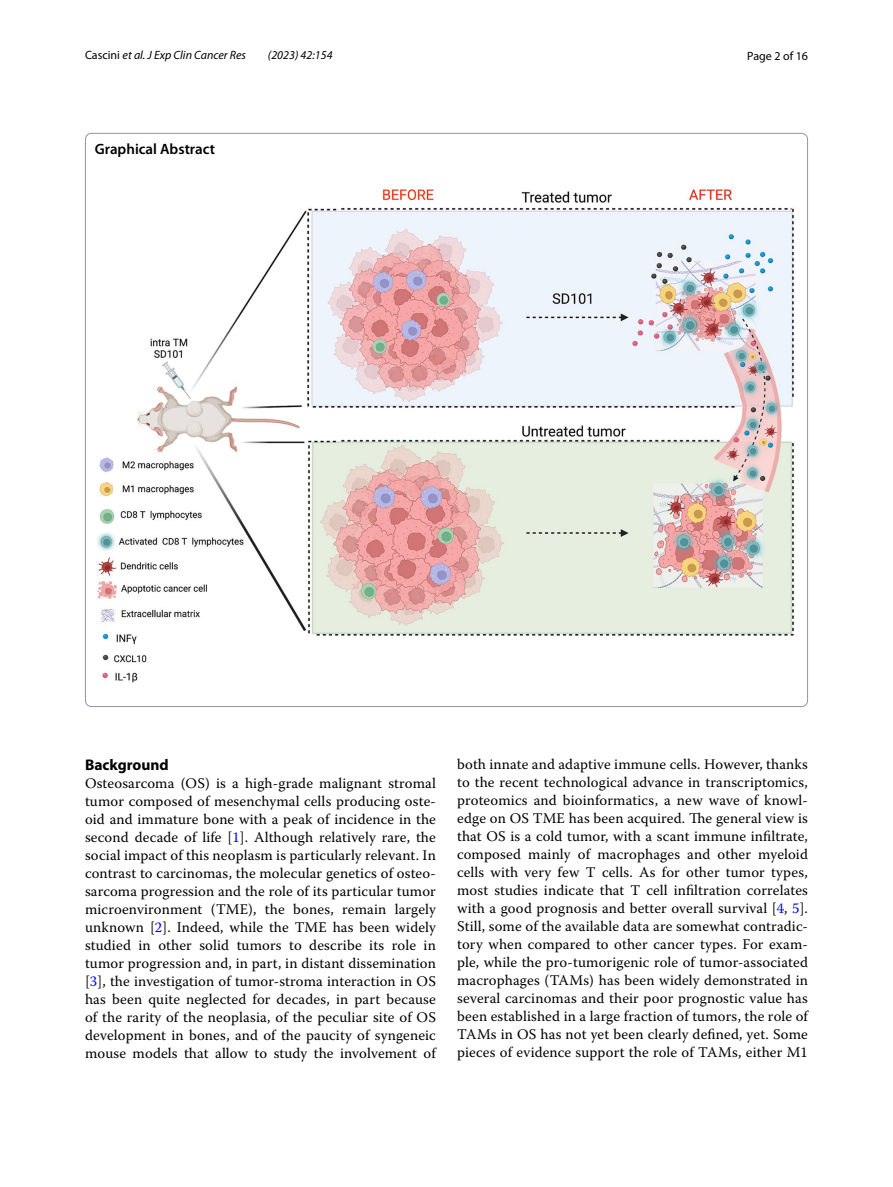
<style>
.page{position:relative;width:893px;height:1187px;background:#fff}
.page>*{position:absolute;margin:0;border:0;box-sizing:border-box;transform-origin:0 0}
.t1{font:700 15.45px "Myriad Pro";color:#000}
.t2{font:600 15px "Myriad Pro";color:#000}
.t3{font:14.7px/18px "Warnock Pro";letter-spacing:.01em;color:#000;text-align:justify}
.t4{font:italic 12px "Myriad Pro";color:#000}
.t5{font:12px "Myriad Pro";color:#000}
.s1{font-style:normal}
.s2{color:#00f}
</style>
<div class="page">
<img style="left:97px;top:186px;width:697px;height:497px">
<p class="t4" style="left:85px;top:48px;width:163px"><span class="s1">Cascini</span> et al. J Exp Clin Cancer Res</p>
<p class="t4" style="left:268px;top:48px;width:66px">(2023) 42:154</p>
<p class="t5" style="left:747px;top:48px;width:62px">Page 2 of 16</p>
<p class="t2" style="left:95px;top:139px;width:122px">Graphical Abstract</p>
<p class="t1" style="left:85px;top:754px;width:85px">Background</p>
<p class="t3" style="left:85px;top:773px;width:352px">Osteosarcoma (OS) is a high-grade malignant stromal tumor composed of mesenchymal cells producing oste&shy;oid and immature bone with a peak of incidence in the second decade of life [<span class="s2">1</span>]. Although relatively rare, the social impact of this neoplasm is particularly relevant. In contrast to carcinomas, the molecular genetics of osteo&shy;sarcoma progression and the role of its particular tumor microenvironment (TME), the bones, remain largely unknown [<span class="s2">2</span>]. Indeed, while the TME has been widely studied in other solid tumors to describe its role in tumor progression and, in part, in distant dissemination [<span class="s2">3</span>], the investigation of tumor-stroma interaction in OS has been quite neglected for decades, in part because of the rarity of the neoplasia, of the peculiar site of OS development in bones, and of the paucity of syngeneic mouse models that allow to study the involvement of</p>
<p class="t3" style="left:457px;top:754px;width:352px">both innate and adaptive immune cells. However, thanks to the recent technological advance in transcriptomics, proteomics and bioinformatics, a new wave of knowl&shy;edge on OS TME has been acquired. The general view is that OS is a cold tumor, with a scant immune infiltrate, composed mainly of macrophages and other myeloid cells with very few T cells. As for other tumor types, most studies indicate that T cell infiltration correlates with a good prognosis and better overall survival [<span class="s2">4</span>, <span class="s2">5</span>].<br>Still, some of the available data are somewhat contradic&shy;tory when compared to other cancer types. For exam&shy;ple, while the pro-tumorigenic role of tumor-associated macrophages (TAMs) has been widely demonstrated in several carcinomas and their poor prognostic value has been established in a large fraction of tumors, the role of TAMs in OS has not yet been clearly defined, yet. Some pieces of evidence support the role of TAMs, either M1</p>
</div>
